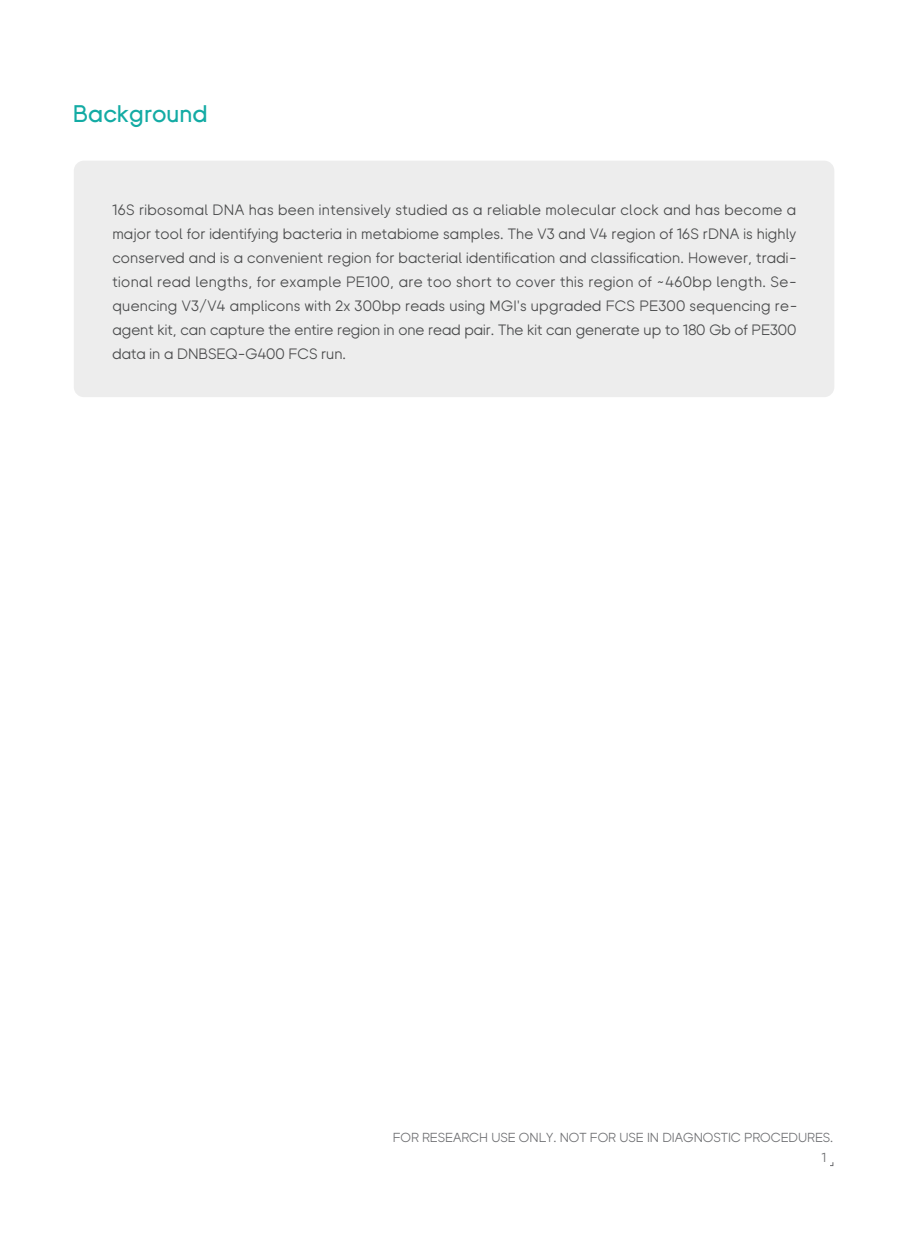
<style>
.page{position:relative;width:906px;height:1238px;background:#fff}
.page>*{position:absolute;margin:0;border:0;box-sizing:border-box;transform-origin:0 0}
.t1{font:500 24px "BGI";letter-spacing:.005em;color:#13aba4}
.t2{font:15px/24px "BGI";color:#4b4c4d;text-align:justify}
.t3{font:13.05px "BGI";color:#6d6e71}
</style>
<div class="page">
<div style="left:74px;top:161px;width:760px;height:236px;background:#ededed;border-radius:10px"></div>
<h1 class="t1" style="left:73px;top:102px;width:136px">Background</h1>
<p class="t2" style="left:112px;top:198px;width:686px">16S ribosomal DNA has been intensively studied as a reliable molecular clock and has become a major tool for identifying bacteria in metabiome samples. The V3 and V4 region of 16S rDNA is highly conserved and is a convenient region for bacterial identification and classification. However, tradi&shy;tional read lengths, for example PE100, are too short to cover this region of ~460bp length. Se&shy;quencing V3/V4 amplicons with 2x 300bp reads using MGI's upgraded FCS PE300 sequencing re&shy;agent kit, can capture the entire region in one read pair. The kit can generate up to 180 Gb of PE300 data in a DNBSEQ-G400 FCS run.</p>
<p class="t3" style="left:393px;top:1131px;width:442px">FOR RESEARCH USE ONLY. NOT FOR USE IN DIAGNOSTIC PROCEDURES.</p>
<p class="t3" style="left:822px;top:1151px;width:6px">1</p>
</div>
